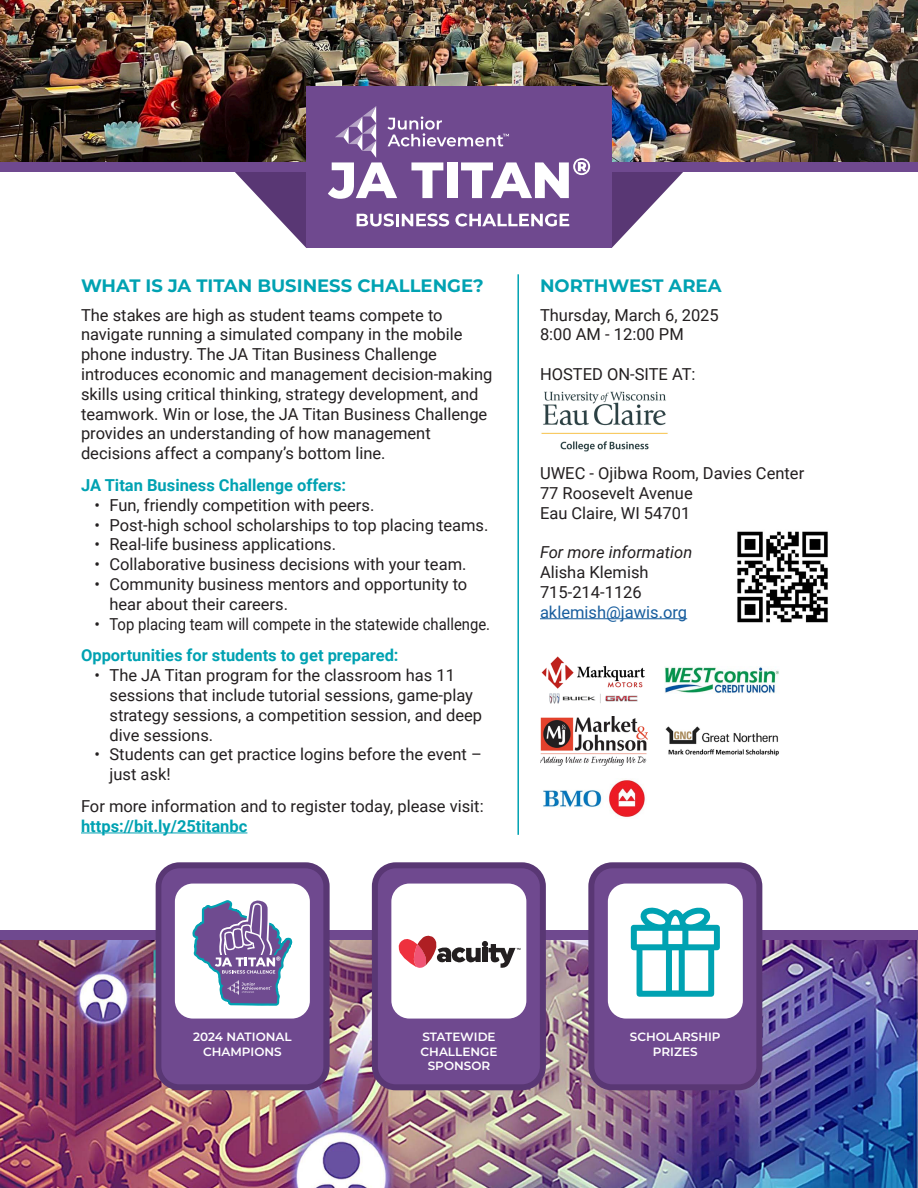
<style>
.page{position:relative;width:918px;height:1188px;background:#fff}
.page>*{position:absolute;margin:0;border:0;box-sizing:border-box;transform-origin:0 0}
.t1{font:700 18px "Montserrat";color:#00a2b2}
.t2{font:16.5px/19.8px "Roboto";color:#231f20}
.t3{font:700 16.5px "Roboto";color:#00a2b2}
.t4{font:italic 16.5px "Roboto";color:#231f20}
.t5{font:16.5px "Roboto";color:#175d9e}
.t6{font:600 12px/14.4px "Montserrat";color:#fff;text-align:center}
</style>
<div class="page">
<svg style="left:235px;top:172px;width:71px;height:76px"></svg>
<svg style="left:612px;top:172px;width:71px;height:76px"></svg>
<img style="left:0;top:0;width:918px;height:162px">
<div style="left:0;top:162px;width:918px;height:10px;background:#6f498f"></div>
<div style="left:306px;top:86px;width:306px;height:162px;background:#6f498f"></div>
<svg style="left:328px;top:106px;width:262px;height:93px"></svg>
<svg style="left:357px;top:214px;width:92px;height:12px"></svg>
<svg style="left:455px;top:214px;width:114px;height:12px"></svg>
<hr style="left:81px;top:833px;width:166px;height:1px;background:#00a2b2">
<hr style="left:540px;top:618px;width:147px;height:1px;background:#175d9e">
<hr style="left:517px;top:274px;width:2px;height:561px;background:#00a2b2">
<img style="left:665px;top:726px;width:114px;height:30px">
<img style="left:541px;top:391px;width:127px;height:61px">
<img style="left:737px;top:531px;width:91px;height:92px">
<img style="left:540px;top:717px;width:107px;height:49px">
<img style="left:543px;top:780px;width:102px;height:37px">
<img style="left:665px;top:667px;width:114px;height:26px">
<img style="left:541px;top:656px;width:104px;height:48px">
<img style="left:0;top:939px;width:918px;height:249px">
<div style="left:0;top:930px;width:918px;height:9px;background:#6f498f"></div>
<div style="left:156px;top:862px;width:174px;height:228px;border:12px solid #593774;border-radius:18px"></div>
<div style="left:372px;top:862px;width:174px;height:228px;border:12px solid #593774;border-radius:18px"></div>
<div style="left:588px;top:862px;width:174px;height:228px;border:12px solid #593774;border-radius:18px"></div>
<div style="left:161px;top:868px;width:162px;height:216px;background:#6f498f;border-radius:18px"></div>
<div style="left:594px;top:868px;width:162px;height:216px;background:#6f498f;border-radius:18px"></div>
<div style="left:378px;top:868px;width:162px;height:216px;background:#6f498f;border-radius:18px"></div>
<div style="left:175px;top:884px;width:135px;height:135px;background:#fff;border-radius:18px"></div>
<div style="left:391px;top:884px;width:135px;height:135px;background:#fff;border-radius:18px"></div>
<div style="left:608px;top:884px;width:135px;height:135px;background:#fff;border-radius:18px"></div>
<svg style="left:631px;top:907px;width:89px;height:90px"></svg>
<svg style="left:398px;top:935px;width:123px;height:33px"></svg>
<svg style="left:192px;top:900px;width:101px;height:106px"></svg>
<p class="t1" style="left:81px;top:272px;width:404px">WHAT IS JA TITAN BUSINESS CHALLENGE?</p>
<p class="t2" style="left:81px;top:304px;width:413px">The stakes are high as student teams compete to navigate running a simulated company in the mobile phone industry. The JA Titan Business Challenge introduces economic and management decision-making skills using critical thinking, strategy development, and teamwork. Win or lose, the JA Titan Business Challenge provides an understanding of how management decisions affect a company’s bottom line.</p>
<p class="t3" style="left:81px;top:474px;width:267px">JA Titan Business Challenge offers:</p>
<p class="t2" style="left:94px;top:494px;width:281px">• Fun, friendly competition with peers.</p>
<p class="t2" style="left:94px;top:514px;width:395px">• Post-high school scholarships to top placing teams.</p>
<p class="t2" style="left:94px;top:534px;width:243px">• Real-life business applications.</p>
<p class="t2" style="left:94px;top:554px;width:373px">• Collaborative business decisions with your team.</p>
<p class="t2" style="left:109px;top:574px;width:359px;text-indent:-15px">• Community business mentors and opportunity to hear about their careers.</p>
<p class="t2" style="left:94px;top:613px;width:397px">• Top placing team will compete in the statewide challenge.</p>
<p class="t3" style="left:81px;top:644px;width:319px">Opportunities for students to get prepared:</p>
<p class="t2" style="left:94px;top:665px;width:362px">• The JA Titan program for the classroom has 11</p>
<p class="t2" style="left:109px;top:685px;width:365px">sessions that include tutorial sessions, game-play</p>
<p class="t2" style="left:109px;top:704px;width:374px">strategy sessions, a competition session, and deep</p>
<p class="t2" style="left:109px;top:724px;width:105px">dive sessions.</p>
<p class="t2" style="left:94px;top:744px;width:389px">• Students can get practice logins before the event –</p>
<p class="t2" style="left:109px;top:764px;width:63px">just ask!</p>
<p class="t2" style="left:81px;top:796px;width:404px">For more information and to register today, please visit:</p>
<p class="t3" style="left:81px;top:814px;width:168px">https://bit.ly/25titanbc</p>
<p class="t1" style="left:540px;top:272px;width:183px">NORTHWEST AREA</p>
<p class="t2" style="left:540px;top:304px;width:180px">Thursday, March 6, 2025</p>
<p class="t2" style="left:540px;top:324px;width:145px">8:00 AM - 12:00 PM</p>
<p class="t2" style="left:540px;top:364px;width:157px">HOSTED ON-SITE AT:</p>
<p class="t2" style="left:540px;top:463px;width:266px">UWEC - Ojibwa Room, Davies Center</p>
<p class="t2" style="left:540px;top:482px;width:154px">77 Roosevelt Avenue</p>
<p class="t2" style="left:540px;top:502px;width:152px">Eau Claire, WI 54701</p>
<p class="t4" style="left:540px;top:541px;width:154px">For more information</p>
<p class="t2" style="left:540px;top:562px;width:110px">Alisha Klemish</p>
<p class="t2" style="left:540px;top:581px;width:103px">715-214-1126</p>
<p class="t5" style="left:540px;top:600px;width:149px">aklemish@jawis.org</p>
<p class="t6" style="left:193px;top:1029px;width:100px">2024 NATIONAL</p>
<p class="t6" style="left:203px;top:1044px;width:80px">CHAMPIONS</p>
<p class="t6" style="left:422px;top:1029px;width:75px">STATEWIDE</p>
<p class="t6" style="left:421px;top:1044px;width:78px">CHALLENGE<br>SPONSOR</p>
<p class="t6" style="left:630px;top:1029px;width:92px">SCHOLARSHIP</p>
<p class="t6" style="left:653px;top:1044px;width:46px">PRIZES</p>
</div>
